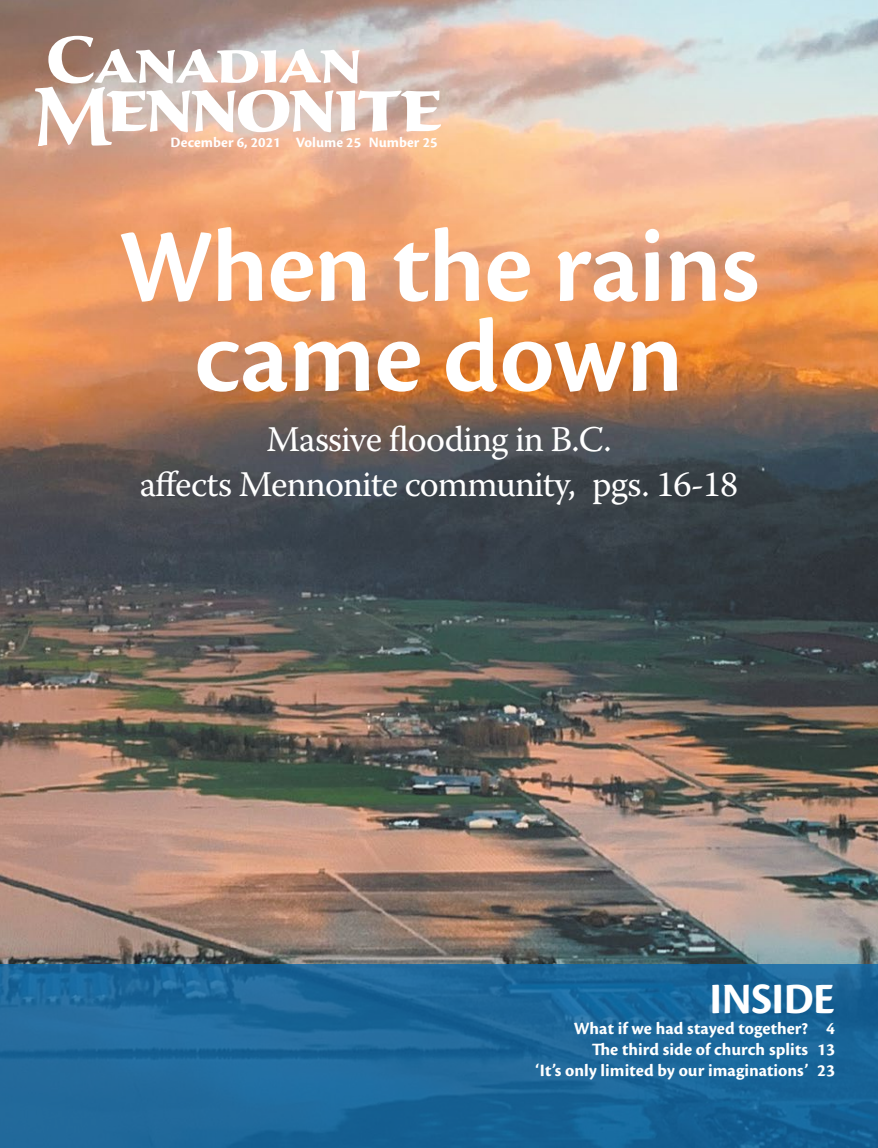
<style>
.page{position:relative;width:878px;height:1148px;background:#fff}
.page>*{position:absolute;margin:0;border:0;box-sizing:border-box;transform-origin:0 0}
.t1{font:600 108px/90px "Cronos Pro";color:#fff;text-align:center}
.t2{font:700 45px "Cronos Pro";letter-spacing:-.01em;color:#fff}
.t3{font:36px/45px "Warnock Pro";letter-spacing:-.025em;color:#fff;text-align:center}
.t4{font:700 18px/21px "Cronos Pro";color:#fff;text-align:right}
.t5{font:700 15px "Cronos Pro";color:#fff}
</style>
<div class="page">
<img style="left:0;top:0;width:878px;height:964px">
<svg style="left:35px;top:36px;width:406px;height:110px"></svg>
<div style="left:0;top:964px;width:878px;height:184px;background:linear-gradient(to right,#226a9d,#156397)"></div>
<p class="t5" style="left:171px;top:134px;width:268px">December 6, 2021 Volume 25 Number 25</p>
<h1 class="t1" style="left:118px;top:223px;width:642px">When the rains came down</h1>
<h3 class="t3" style="left:140px;top:416px;width:600px">Massive flooding in B.C.<br>affects Mennonite community, pgs. 16-18</h3>
<h2 class="t2" style="left:709px;top:972px;width:127px">INSIDE</h2>
<p class="t4" style="left:535px;top:1017px;width:301px">What if we had stayed together? 4<br>The third side of church splits 13<br>‘It’s only limited by our imaginations’ 23</p>
</div>
